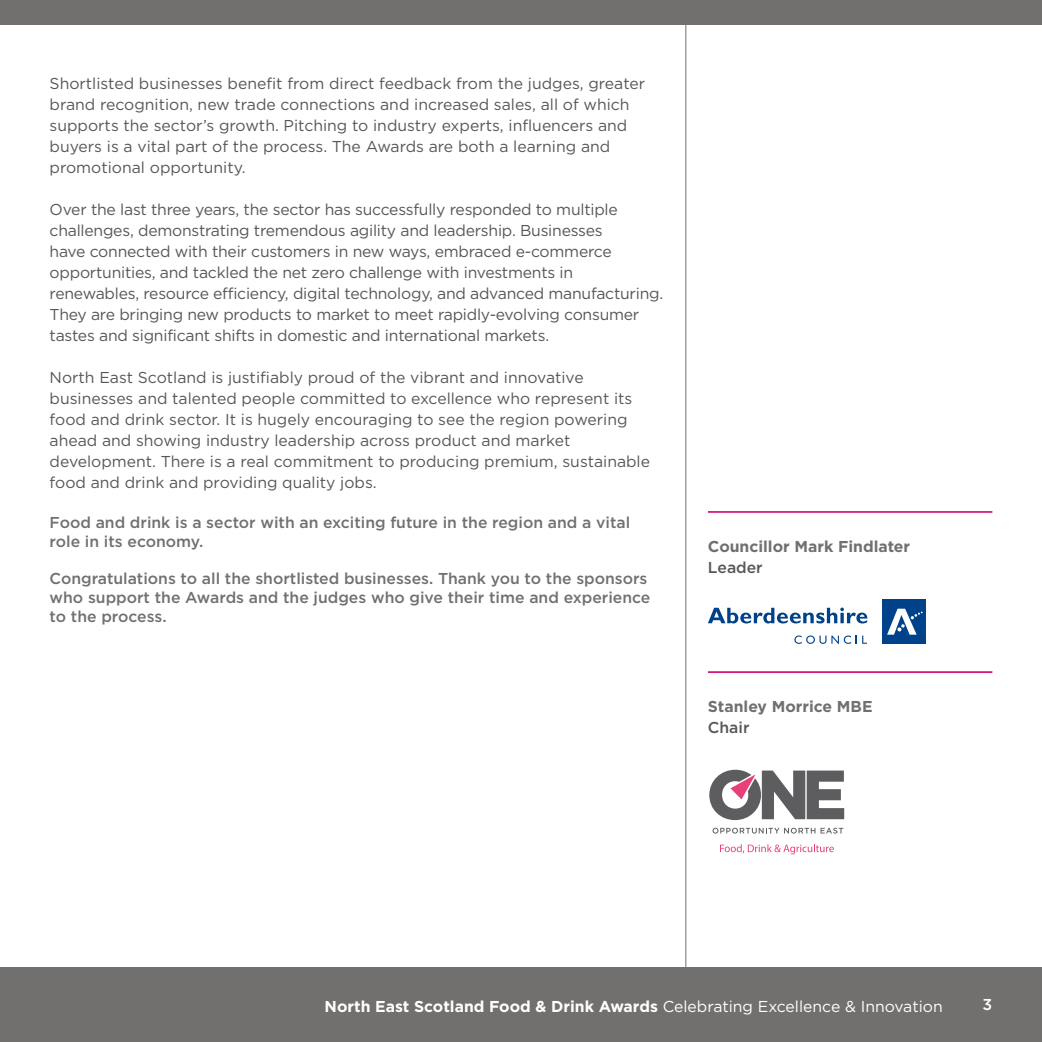
<style>
.page{position:relative;width:1042px;height:1042px;background:#fff}
.page>*{position:absolute;margin:0;border:0;box-sizing:border-box;transform-origin:0 0}
.t1{font:15.75px/21px "Gotham";letter-spacing:-.015em;color:#575756}
.t2{font:500 15.75px/18.9px "Gotham";color:#71706f}
.t3{font:700 15.75px "Gotham";color:#fff}
.t4{font:700 15.75px "Gotham";color:#71706f}
.t5{font:500 15.75px "Gotham";color:#575756}
.t6{font:500 15.75px "Gotham";color:#fff}
.s1{font-weight:400}
</style>
<div class="page">
<hr style="left:685px;top:0;width:1px;height:1042px;background:#71706f">
<div style="left:0;top:0;width:1042px;height:25px;background:#71706f"></div>
<div style="left:0;top:967px;width:1042px;height:75px;background:#71706f"></div>
<hr style="left:0;top:0;width:1px;height:1042px;background:#71706f">
<hr style="left:708px;top:671px;width:284px;height:2px;background:#d31681">
<hr style="left:708px;top:511px;width:284px;height:2px;background:#d31681">
<div style="left:882px;top:599px;width:43px;height:45px;background:#004289"></div>
<svg style="left:887px;top:609px;width:35px;height:26px"></svg>
<svg style="left:708px;top:607px;width:159px;height:16px"></svg>
<svg style="left:794px;top:635px;width:73px;height:9px"></svg>
<svg style="left:712px;top:828px;width:131px;height:5px"></svg>
<svg style="left:709px;top:770px;width:135px;height:50px"></svg>
<svg style="left:720px;top:844px;width:114px;height:10px"></svg>
<p class="t1" style="left:50px;top:72px;width:597px">Shortlisted businesses benefit from direct feedback from the judges, greater brand recognition, new trade connections and increased sales, all of which supports the sector’s growth. Pitching to industry experts, influencers and buyers is a vital part of the process. The Awards are both a learning and promotional opportunity.</p>
<p class="t1" style="left:50px;top:198px;width:615px">Over the last three years, the sector has successfully responded to multiple challenges, demonstrating tremendous agility and leadership. Businesses<br>have connected with their customers in new ways, embraced e-commerce opportunities, and tackled the net zero challenge with investments in renewables, resource efficiency, digital technology, and advanced manufacturing.<br>They are bringing new products to market to meet rapidly-evolving consumer tastes and significant shifts in domestic and international markets.</p>
<p class="t1" style="left:50px;top:366px;width:602px">North East Scotland is justifiably proud of the vibrant and innovative businesses and talented people committed to excellence who represent its food and drink sector. It is hugely encouraging to see the region powering ahead and showing industry leadership across product and market development. There is a real commitment to producing premium, sustainable food and drink and providing quality jobs.</p>
<p class="t2" style="left:50px;top:512px;width:582px">Food and drink is a sector with an exciting future in the region and a vital role in its economy.</p>
<p class="t2" style="left:50px;top:569px;width:602px">Congratulations to all the shortlisted businesses. Thank you to the sponsors who support the Awards and the judges who give their time and experience to the process.</p>
<p class="t4" style="left:708px;top:537px;width:204px">Councillor Mark Findlater</p>
<p class="t5" style="left:708px;top:559px;width:56px">Leader</p>
<p class="t4" style="left:708px;top:698px;width:166px">Stanley Morrice MBE</p>
<p class="t5" style="left:708px;top:719px;width:43px">Chair</p>
<p class="t3" style="left:325px;top:997px;width:619px">North East Scotland Food &amp; Drink Awards <span class="s1">Celebrating Excellence &amp; Innovation</span></p>
<p class="t6" style="left:982px;top:995px;width:11px">3</p>
</div>
